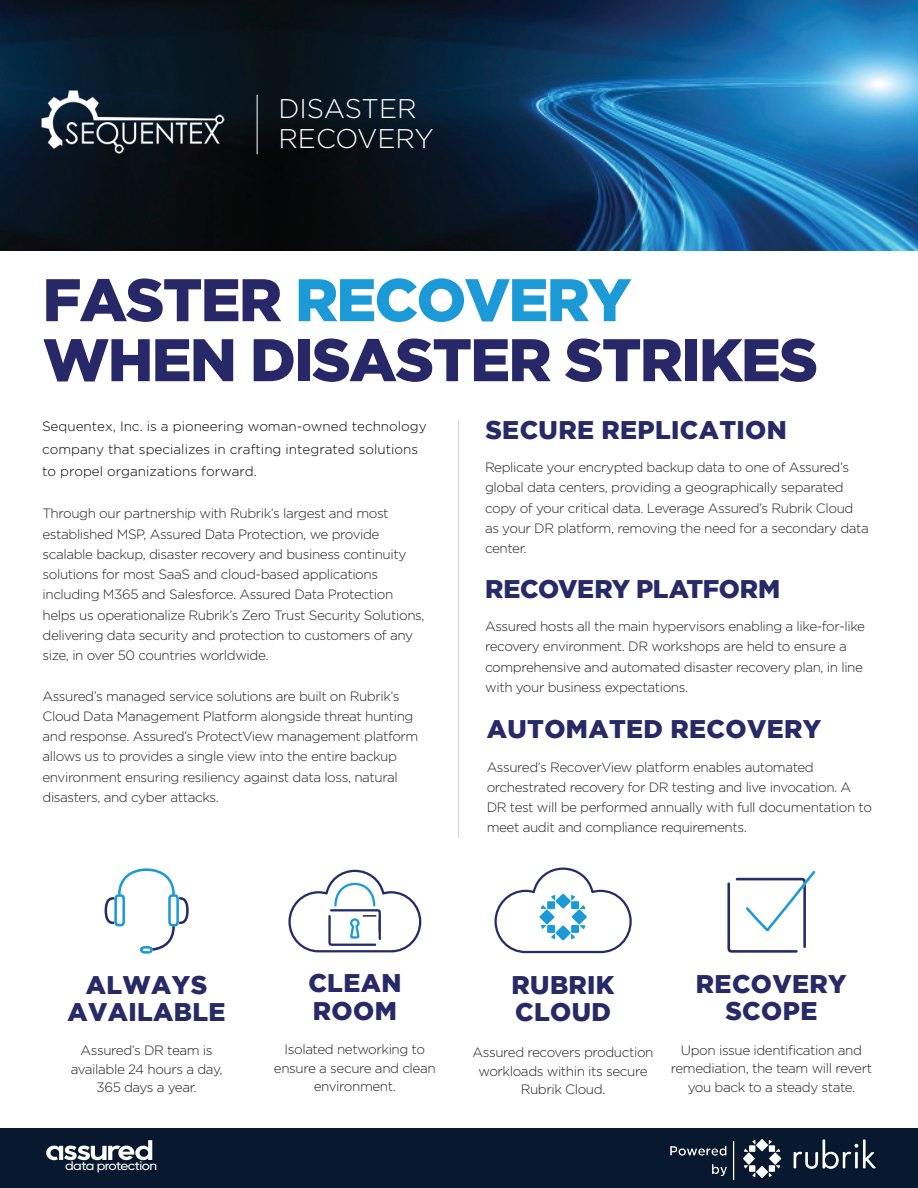
<style>
.page{position:relative;width:918px;height:1188px;background:#fff}
.page>*{position:absolute;margin:0;border:0;box-sizing:border-box;transform-origin:0 0}
.t1{font:900 60px/60px "Gotham";letter-spacing:-.03em;color:#282869}
.t2{font:300 27px "Gotham";color:#fff}
.Body_Text{font:900 25.5px "Gotham";letter-spacing:.015em;color:#282a68}
.Body_Text-2{font:900 25.5px "Gotham";letter-spacing:-.01em;color:#282a68}
.Body_Text-3{font:300 13.5px/20.2px "Gotham";letter-spacing:-.03em;color:#231f20}
.t3{font:300 13.5px/22.5px "Gotham";color:#000}
.Headline{font:300 13.5px/18.5px "Gotham";letter-spacing:-.03em;color:#231f20;text-align:center}
.t4{font:500 12.45px "Gilroy";letter-spacing:-.035em;color:#fff;scale:1.09 1}
.s1{color:#1b9ad7}
.s2{color:#000}
</style>
<div class="page">
<hr style="left:458px;top:420px;width:1px;height:419px;background:#231f20">
<img style="left:0;top:0;width:918px;height:251px">
<hr style="left:257px;top:95px;width:1px;height:59px;background:#fff">
<div style="left:0;top:1128px;width:918px;height:60px;background:#08192f"></div>
<img style="left:670px;top:1139px;width:206px;height:40px">
<svg style="left:46px;top:1140px;width:106px;height:20px"></svg>
<svg style="left:104px;top:868px;width:85px;height:86px"></svg>
<svg style="left:288px;top:869px;width:134px;height:84px"></svg>
<svg style="left:727px;top:870px;width:89px;height:83px"></svg>
<svg style="left:494px;top:867px;width:138px;height:87px"></svg>
<img style="left:40px;top:90px;width:186px;height:64px">
<p class="t2" style="left:278px;top:94px;width:140px">DISASTER</p>
<p class="t2" style="left:278px;top:124px;width:157px">RECOVERY</p>
<p class="t1" style="left:43px;top:268px;width:777px">FASTER <span class="s1">RECOVERY<br></span>WHEN DISASTER STRIKES</p>
<p class="t3" style="left:42px;top:416px;width:386px">Sequentex, Inc. is a pioneering woman-owned technology company that specializes in crafting integrated solutions to propel organizations forward.</p>
<p class="Body_Text-3" style="left:43px;top:503px;width:384px">Through our partnership with Rubrik’s largest and most established MSP, Assured Data Protection, we provide scalable backup, disaster recovery and business continuity solutions for most SaaS and cloud-based applications including M365 and Salesforce. Assured Data Protection helps us operationalize Rubrik’s Zero Trust Security Solutions, delivering data security and protection to customers of any size, in over 50 countries worldwide.</p>
<p class="Body_Text-3" style="left:43px;top:685px;width:377px">Assured’s managed service solutions are built on Rubrik’s Cloud Data Management Platform alongside threat hunting and response. Assured’s ProtectView management platform allows us to provides a single view into the entire backup environment ensuring resiliency against data loss, natural disasters, and cyber attacks.</p>
<p class="Body_Text" style="left:485px;top:415px;width:303px">SECURE REPLICATION</p>
<p class="Body_Text-3" style="left:485px;top:457px;width:385px">Replicate your encrypted backup data to one of Assured’s global data centers, providing a geographically separated copy of your critical data. Leverage Assured’s Rubrik Cloud as your DR platform, removing the need for a secondary data center.</p>
<p class="Body_Text-2" style="left:485px;top:574px;width:297px">RECOVERY PLATFORM</p>
<p class="Body_Text-3" style="left:485px;top:616px;width:382px">Assured hosts all the main hypervisors enabling a like-for-like recovery environment. DR workshops are held to ensure a comprehensive and automated disaster recovery plan, in line with your business expectations.</p>
<p class="Body_Text" style="left:487px;top:714px;width:336px">AUTOMATED RECOVERY</p>
<p class="Body_Text-3" style="left:487px;top:757px;width:387px">Assured’s RecoverView platform enables automated orchestrated recovery for DR testing and live invocation. A DR test will be performed annually with full documentation to meet audit and compliance requirements.</p>
<p class="Body_Text" style="left:86px;top:970px;width:123px">ALWAYS</p>
<p class="Body_Text" style="left:68px;top:998px;width:160px">AVAILABLE</p>
<p class="Headline" style="left:71px;top:1041px;width:153px">Assured’s DR team is available 24 hours a day,<br>365 days a year.</p>
<p class="t4" style="left:65px;top:1158px;width:86px">data protection</p>
<p class="Body_Text" style="left:308px;top:969px;width:95px">CLEAN</p>
<p class="Body_Text" style="left:313px;top:996px;width:85px">ROOM</p>
<p class="Headline" style="left:274px;top:1040px;width:163px">Isolated networking to ensure a secure and clean environment.</p>
<p class="Body_Text" style="left:512px;top:970px;width:104px">RUBRIK</p>
<p class="Body_Text" style="left:515px;top:998px;width:97px">CLOUD</p>
<p class="Body_Text-3" style="left:473px;top:1043px;width:182px;line-height:18.5px;text-align:center">Assured recovers production workloads within its secure<br>Rubrik Cloud<span class="s2">.</span></p>
<p class="Body_Text" style="left:696px;top:969px;width:152px">RECOVERY</p>
<p class="Body_Text" style="left:725px;top:997px;width:94px">SCOPE</p>
<p class="Body_Text-3" style="left:671px;top:1041px;width:203px;line-height:18.5px;text-align:center">Upon issue identification and remediation, the team will revert you back to a steady state.</p>
</div>
